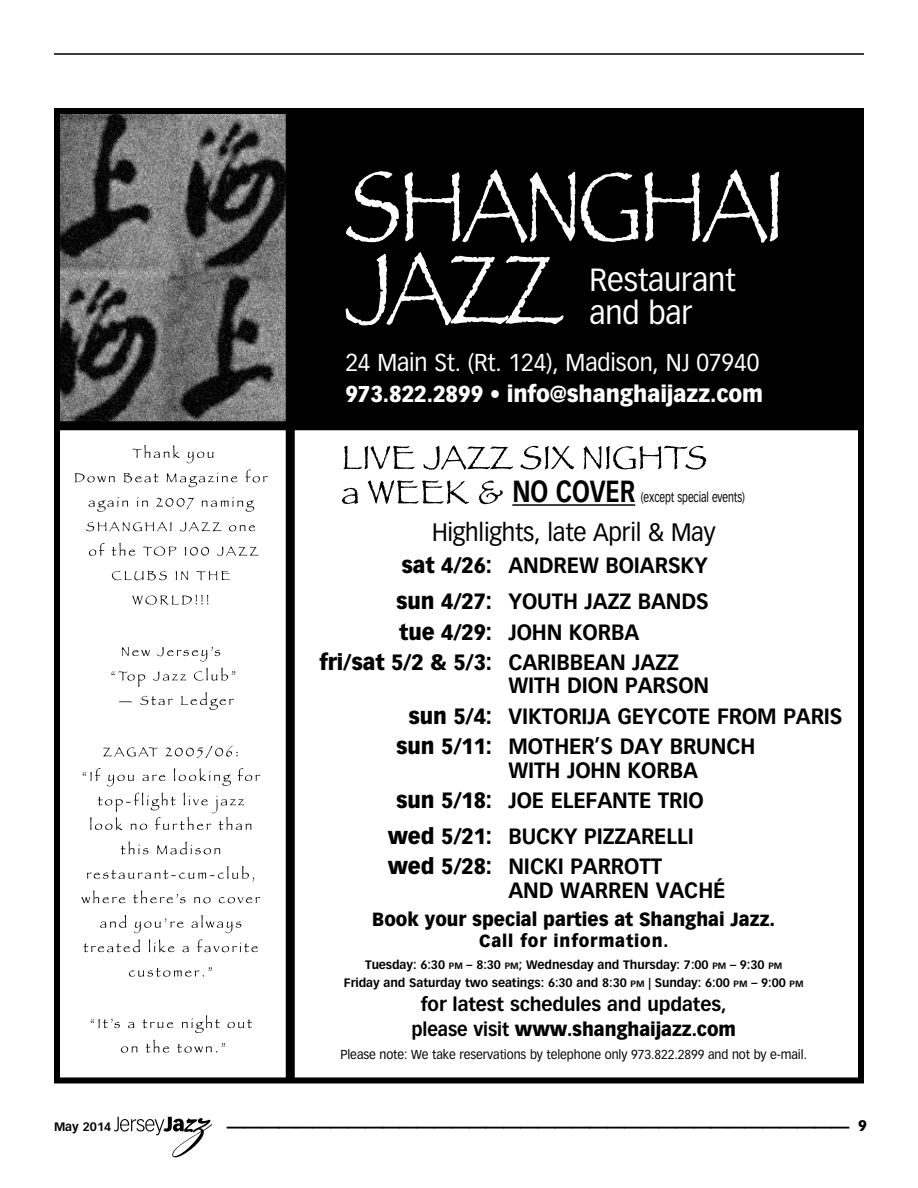
<style>
.page{position:relative;width:918px;height:1188px;background:#fff}
.page>*{position:absolute;margin:0;border:0;box-sizing:border-box;transform-origin:0 0}
.t1{font:700 36px "Vectora LH";color:#000}
.t2{font:31.5px/33px "Vectora LH";letter-spacing:-.005em;color:#fff;scale:.95 1}
.t3{font:700 30px "Vectora LH";letter-spacing:-.005em;color:#000;scale:.8 1}
.t4{font:24.75px "Vectora LH";letter-spacing:-.01em;color:#000;scale:.95 1}
.t5{font:24px "Vectora LH";letter-spacing:-.005em;color:#fff;scale:.95 1}
.t6{font:900 22.5px "Vectora LH";letter-spacing:-.005em;color:#fff;scale:.95 1}
.t7{font:700 21.75px/35.7px "Vectora LH";letter-spacing:-.005em;color:#000;scale:.95 1}
.t8{font:900 21.75px "Vectora LH";letter-spacing:-.005em;color:#000;scale:.95 1}
.t9{font:700 18.75px/24.5px "Vectora LH";letter-spacing:-.005em;color:#000;text-align:center}
.t10{font:900 18.75px "Vectora LH";color:#000;scale:.95 1}
.t11{font:900 17.25px "Vectora LH";letter-spacing:.05em;color:#000;scale:.95 1}
.t12{font:900 15px "Vectora LH";color:#000}
.t13{font:13.5px "Vectora LH";letter-spacing:-.005em;color:#000;scale:.75 1}
.t14{font:12.75px "Vectora LH";letter-spacing:-.005em;color:#000;scale:.95 1}
.t15{font:700 12px/18px "Vectora LH";letter-spacing:-.005em;color:#000;text-align:center}
.s1{font-weight:400}
.s2{font-weight:700}
.s3{font-weight:900}
.s4{font-size:20.25px}
.s5{font-size:9px}
</style>
<div class="page">
<svg style="left:114px;top:1117px;width:98px;height:40px"></svg>
<hr style="left:54px;top:54px;width:810px;height:1px;background:#000">
<div style="left:54px;top:108px;width:810px;height:318px;background:#000"></div>
<img style="left:61px;top:115px;width:225px;height:306px">
<div style="left:54px;top:108px;width:810px;height:975px;border:6px solid #000"></div>
<div style="left:286px;top:108px;width:9px;height:972px;background:#000"></div>
<div style="left:54px;top:421px;width:810px;height:9px;background:#000"></div>
<svg style="left:133px;top:445px;width:47px;height:13px"></svg>
<svg style="left:187px;top:452px;width:27px;height:11px"></svg>
<svg style="left:75px;top:473px;width:40px;height:9px"></svg>
<svg style="left:123px;top:473px;width:36px;height:9px"></svg>
<svg style="left:167px;top:473px;width:70px;height:14px"></svg>
<svg style="left:245px;top:470px;width:23px;height:12px"></svg>
<svg style="left:88px;top:497px;width:40px;height:15px"></svg>
<svg style="left:137px;top:497px;width:11px;height:10px"></svg>
<svg style="left:156px;top:498px;width:38px;height:11px"></svg>
<svg style="left:202px;top:497px;width:52px;height:15px"></svg>
<svg style="left:86px;top:522px;width:86px;height:9px"></svg>
<svg style="left:180px;top:522px;width:42px;height:9px"></svg>
<svg style="left:229px;top:525px;width:26px;height:6px"></svg>
<svg style="left:89px;top:543px;width:16px;height:13px"></svg>
<svg style="left:112px;top:543px;width:23px;height:13px"></svg>
<svg style="left:143px;top:547px;width:33px;height:9px"></svg>
<svg style="left:184px;top:547px;width:25px;height:9px"></svg>
<svg style="left:217px;top:546px;width:42px;height:10px"></svg>
<svg style="left:112px;top:571px;width:55px;height:9px"></svg>
<svg style="left:176px;top:571px;width:12px;height:9px"></svg>
<svg style="left:196px;top:571px;width:34px;height:9px"></svg>
<svg style="left:132px;top:595px;width:77px;height:10px"></svg>
<svg style="left:122px;top:647px;width:28px;height:9px"></svg>
<svg style="left:157px;top:647px;width:63px;height:15px"></svg>
<svg style="left:111px;top:671px;width:34px;height:16px"></svg>
<svg style="left:153px;top:671px;width:33px;height:10px"></svg>
<svg style="left:194px;top:668px;width:41px;height:13px"></svg>
<svg style="left:119px;top:701px;width:13px;height:1px"></svg>
<svg style="left:140px;top:696px;width:33px;height:9px"></svg>
<svg style="left:181px;top:692px;width:53px;height:18px"></svg>
<svg style="left:103px;top:747px;width:55px;height:10px"></svg>
<svg style="left:165px;top:746px;width:73px;height:12px"></svg>
<svg style="left:83px;top:768px;width:18px;height:13px"></svg>
<svg style="left:107px;top:775px;width:27px;height:11px"></svg>
<svg style="left:142px;top:775px;width:23px;height:6px"></svg>
<svg style="left:174px;top:768px;width:57px;height:18px"></svg>
<svg style="left:238px;top:768px;width:22px;height:13px"></svg>
<svg style="left:90px;top:793px;width:161px;height:37px"></svg>
<svg style="left:121px;top:841px;width:27px;height:13px"></svg>
<svg style="left:157px;top:842px;width:63px;height:12px"></svg>
<svg style="left:87px;top:866px;width:167px;height:15px"></svg>
<svg style="left:82px;top:890px;width:43px;height:13px"></svg>
<svg style="left:133px;top:890px;width:53px;height:13px"></svg>
<svg style="left:194px;top:897px;width:17px;height:6px"></svg>
<svg style="left:219px;top:897px;width:41px;height:6px"></svg>
<svg style="left:100px;top:915px;width:26px;height:13px"></svg>
<svg style="left:134px;top:918px;width:50px;height:15px"></svg>
<svg style="left:191px;top:915px;width:50px;height:18px"></svg>
<svg style="left:83px;top:939px;width:57px;height:13px"></svg>
<svg style="left:149px;top:939px;width:26px;height:13px"></svg>
<svg style="left:182px;top:946px;width:7px;height:6px"></svg>
<svg style="left:197px;top:939px;width:61px;height:13px"></svg>
<svg style="left:129px;top:967px;width:83px;height:10px"></svg>
<svg style="left:91px;top:1019px;width:29px;height:9px"></svg>
<svg style="left:128px;top:1022px;width:6px;height:6px"></svg>
<svg style="left:142px;top:1019px;width:31px;height:9px"></svg>
<svg style="left:182px;top:1015px;width:38px;height:18px"></svg>
<svg style="left:228px;top:1019px;width:24px;height:9px"></svg>
<svg style="left:121px;top:1046px;width:16px;height:7px"></svg>
<svg style="left:146px;top:1040px;width:23px;height:13px"></svg>
<svg style="left:177px;top:1043px;width:48px;height:10px"></svg>
<svg style="left:346px;top:171px;width:53px;height:71px"></svg>
<svg style="left:405px;top:170px;width:170px;height:73px"></svg>
<svg style="left:581px;top:172px;width:57px;height:70px"></svg>
<svg style="left:645px;top:170px;width:134px;height:73px"></svg>
<svg style="left:346px;top:252px;width:218px;height:73px"></svg>
<svg style="left:344px;top:446px;width:71px;height:23px"></svg>
<svg style="left:424px;top:445px;width:89px;height:25px"></svg>
<svg style="left:520px;top:446px;width:54px;height:23px"></svg>
<svg style="left:584px;top:446px;width:122px;height:23px"></svg>
<svg style="left:342px;top:488px;width:16px;height:16px"></svg>
<svg style="left:368px;top:480px;width:101px;height:24px"></svg>
<svg style="left:479px;top:480px;width:24px;height:24px"></svg>
<hr style="left:512px;top:504px;width:123px;height:2px;background:#000">
<h2 class="t2" style="left:590px;top:264px;width:155px">Restaurant and bar</h2>
<p class="t5" style="left:345px;top:348px;width:437px">24 Main St. (Rt. 124), Madison, NJ 07940</p>
<p class="t6" style="left:345px;top:380px;width:441px">973.822.2899 <span class="s1">•</span> info@shanghaijazz.com</p>
<h3 class="t3" style="left:512px;top:473px;width:148px">NO COVER</h3>
<p class="t13" style="left:641px;top:489px;width:141px">(except special events)</p>
<p class="t4" style="left:432px;top:518px;width:300px">Highlights, late April &amp; May</p>
<p class="t8" style="left:402px;top:552px;width:144px">sat 4/26: <span class="s2">ANDR</span></p>
<p class="t7" style="left:396px;top:548px;width:330px;text-indent:171px">EW BOIARSKY <span class="s3">sun 4/27:</span> YOUTH JAZZ BANDS</p>
<p class="t8" style="left:399px;top:618px;width:113px">tue 4/29: <span class="s2">JOHN</span></p>
<p class="t7" style="left:569px;top:614px;width:15px">KORB</p>
<p class="t7" style="left:624px;top:614px;width:17px">A</p>
<p class="t8" style="left:319px;top:649px;width:242px">fri/sat 5/2 &amp; 5/3: <span class="s2">CARIBB</span></p>
<p class="t7" style="left:583px;top:644px;width:102px">EAN JAZZ</p>
<p class="t7" style="left:508px;top:668px;width:33px">WITH</p>
<p class="t7" style="left:567px;top:668px;width:14px">DION</p>
<p class="t7" style="left:625px;top:668px;width:44px">PARSON</p>
<p class="t7" style="left:408px;top:698px;width:132px"><span class="s3">sun 5/4:</span> VIKTORIJ</p>
<p class="t7" style="left:596px;top:698px;width:80px">A GEYCOT</p>
<p class="t7" style="left:698px;top:698px;width:36px">E FROM</p>
<p class="t7" style="left:783px;top:698px;width:41px">PARIS</p>
<p class="t8" style="left:396px;top:733px;width:118px">sun 5/11: <span class="s2">MOTH</span></p>
<p class="t7" style="left:569px;top:729px;width:165px">ER’S DAY BRUNCH</p>
<p class="t7" style="left:508px;top:752px;width:33px">WITH</p>
<p class="t7" style="left:567px;top:752px;width:15px">JOHN</p>
<p class="t7" style="left:628px;top:752px;width:15px">KORB</p>
<p class="t7" style="left:683px;top:752px;width:17px">A</p>
<p class="t7" style="left:388px;top:783px;width:303px;text-align:center"><span class="s3">sun 5/18:</span> JOE ELEFANTE TRIO <span class="s3">wed 5/21:</span> B UCKY PIZZARELLI</p>
<p class="t8" style="left:388px;top:853px;width:123px">wed 5/28: <span class="s2">NICKI</span></p>
<p class="t7" style="left:508px;top:855px;width:230px;line-height:23.2px;text-indent:62px">PARROTT<br>AND WARREN VACH É</p>
<p class="t10" style="left:372px;top:907px;width:426px">Book your special parties at Shanghai Jazz<span class="s4">.</span></p>
<p class="t11" style="left:479px;top:930px;width:201px">Call for information.</p>
<p class="t15" style="left:344px;top:956px;width:461px">TUESDAY: 6:30 <span class="s5">PM</span> – 8:30 <span class="s5">PM</span>; WEDNESDAY AND THURSDAY: 7:00 <span class="s5">PM</span> – 9:30 <span class="s5">PM<br></span>FRIDAY AND SATURDAY TWO SEATINGS: 6:30 AND 8:30 <span class="s5">PM</span> | SUNDAY: 6:00 <span class="s5">PM</span> – 9:00 <span class="s5">PM</span></p>
<p class="t9" style="left:411px;top:993px;width:326px">FOR LATEST SCHEDULES AND UPDATES,<br>PLEASE VISIT <span class="s3">www.shanghaijazz.com</span></p>
<p class="t14" style="left:340px;top:1047px;width:493px">Please note: We take reservations by telephone only 973.822.2899 and not by e-mail.</p>
<p class="t15" style="left:54px;top:1118px;width:59px">MAY 2014</p>
<h1 class="t1" style="left:227px;top:1089px;width:624px">____________________________________</h1>
<p class="t12" style="left:858px;top:1117px;width:10px">9</p>
</div>
